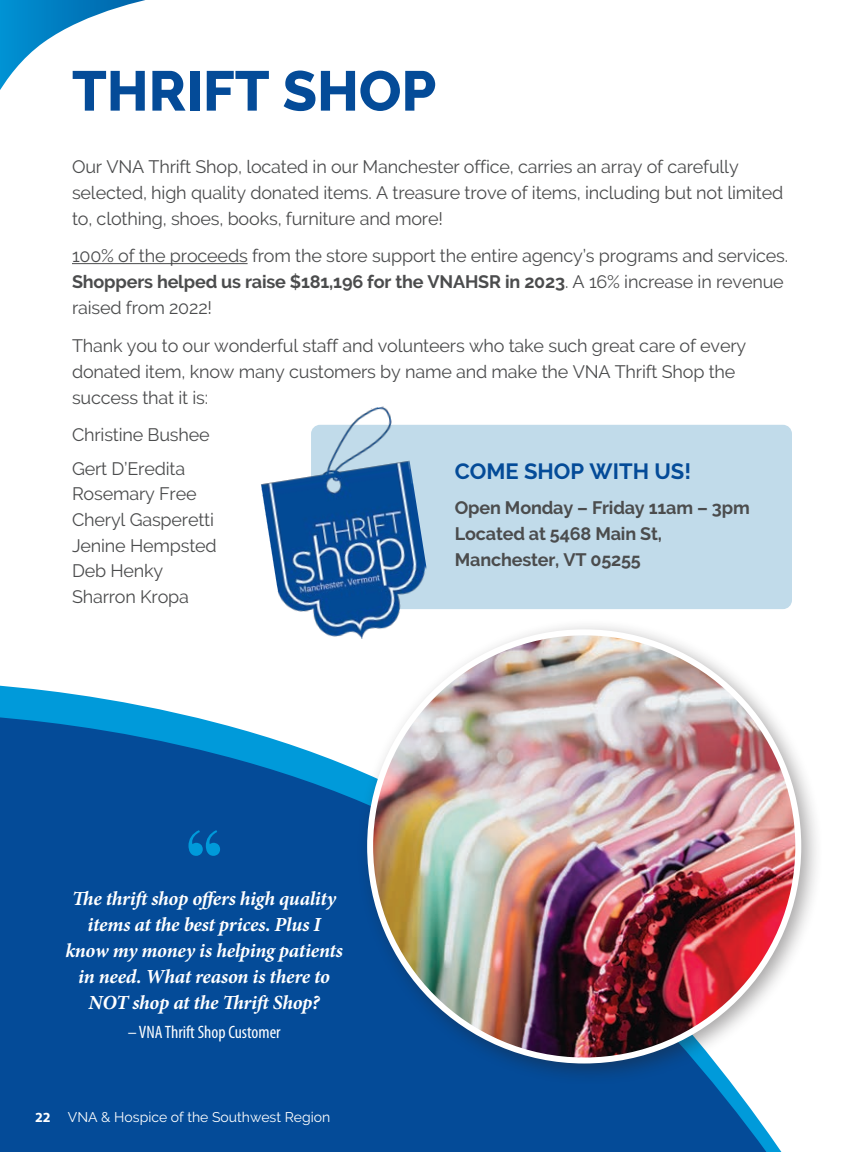
<style>
.page{position:relative;width:864px;height:1152px;background:#fff}
.page>*{position:absolute;margin:0;border:0;box-sizing:border-box;transform-origin:0 0}
.body_copy{font:102px "Playfair Display";color:#009ada}
.t1{font:800 56px "Raleway";color:#044b98}
.t2{font:700 22px "Raleway";color:#044b98}
.Small_Quote_B{font:italic 700 20px/26px "Minion Pro";letter-spacing:-.015em;color:#fff;text-align:center}
.body_copy-2{font:18px/26px "Raleway";letter-spacing:-.01em;color:#4b4c4d}
.body_lists{font:18px "Raleway";letter-spacing:-.01em;color:#4b4c4d}
.body_copy-3{font:700 18px/26px "Raleway";letter-spacing:-.01em;color:#4b4c4d}
.Small_Quote_Person_B{font:condensed 18px "Myriad Pro";color:#fff}
.t3{font:14px "Raleway";color:#fff}
.s1{font-weight:700}
.s2{font-family:"Myriad Pro";font-weight:700}
</style>
<div class="page">
<svg style="left:0;top:685px;width:189px;height:31px;fill:#009ada"></svg>
<svg style="left:0;top:716px;width:782px;height:436px;background:#0b549e"></svg>
<hr style="left:72px;top:263px;width:176px;height:1px;background:#4b4c4d">
<div style="left:311px;top:425px;width:481px;height:184px;background:#c1dbea;border-radius:9px"></div>
<img style="left:261px;top:406px;width:175px;height:231px">
<div style="left:356px;top:618px;width:467px;height:468px;background:#231f20;opacity:.4"></div>
<img style="left:370px;top:632px;width:428px;height:429px;border-radius:214px">
<svg style="left:0;top:0;width:145px;height:90px"></svg>
<p class="t1" style="left:72px;top:59px;width:366px">THRIFT SHOP</p>
<p class="body_copy-2" style="left:72px;top:153px;width:713px">Our VNA Thrift Shop, located in our Manchester office, carries an array of carefully selected, high quality donated items. A treasure trove of items, including but not limited to, clothing, shoes, books, furniture and more!</p>
<p class="body_copy-2" style="left:72px;top:243px;width:718px">100% of the proceeds from the store support the entire agency’s programs and services.<br><span class="s1">Shoppers helped us raise $181,196 for the VNAHSR in 2023</span>. A 16% increase in revenue raised from 2022!</p>
<p class="body_copy-2" style="left:72px;top:332px;width:676px">Thank you to our wonderful staff and volunteers who take such great care of every donated item, know many customers by name and make the VNA Thrift Shop the success that it is:</p>
<p class="body_copy-2" style="left:72px;top:422px;width:139px">Christine Bushee</p>
<p class="body_lists" style="left:72px;top:458px;width:115px">Gert D’Eredita</p>
<p class="body_lists" style="left:72px;top:484px;width:126px">Rosemary Free</p>
<p class="body_lists" style="left:72px;top:509px;width:144px">Cheryl Gasperetti</p>
<p class="body_lists" style="left:72px;top:535px;width:146px">Jenine Hempsted</p>
<p class="body_lists" style="left:72px;top:560px;width:93px">Deb Henky</p>
<p class="body_lists" style="left:72px;top:586px;width:119px">Sharron Kropa</p>
<h3 class="t2" style="left:455px;top:459px;width:238px">COME SHOP WITH US!</h3>
<p class="body_copy-3" style="left:455px;top:495px;width:296px">Open Monday – Friday 11am – 3pm<br>Located at 5468 Main St,<br>Manchester, VT 05255</p>
<p class="body_copy" style="left:183px;top:802px;width:44px">“</p>
<p class="Small_Quote_B" style="left:66px;top:885px;width:279px">The thrift shop offers high quality items at the best prices. Plus I know my money is helping patients in need. What reason is there to<br>NOT shop at the Thrift Shop?</p>
<p class="Small_Quote_Person_B" style="left:128px;top:1021px;width:154px">– VNA Thrift Shop Customer</p>
<p class="t3" style="left:35px;top:1109px;width:297px"><span class="s2">22</span> VNA &amp; Hospice of the Southwest Region</p>
</div>
